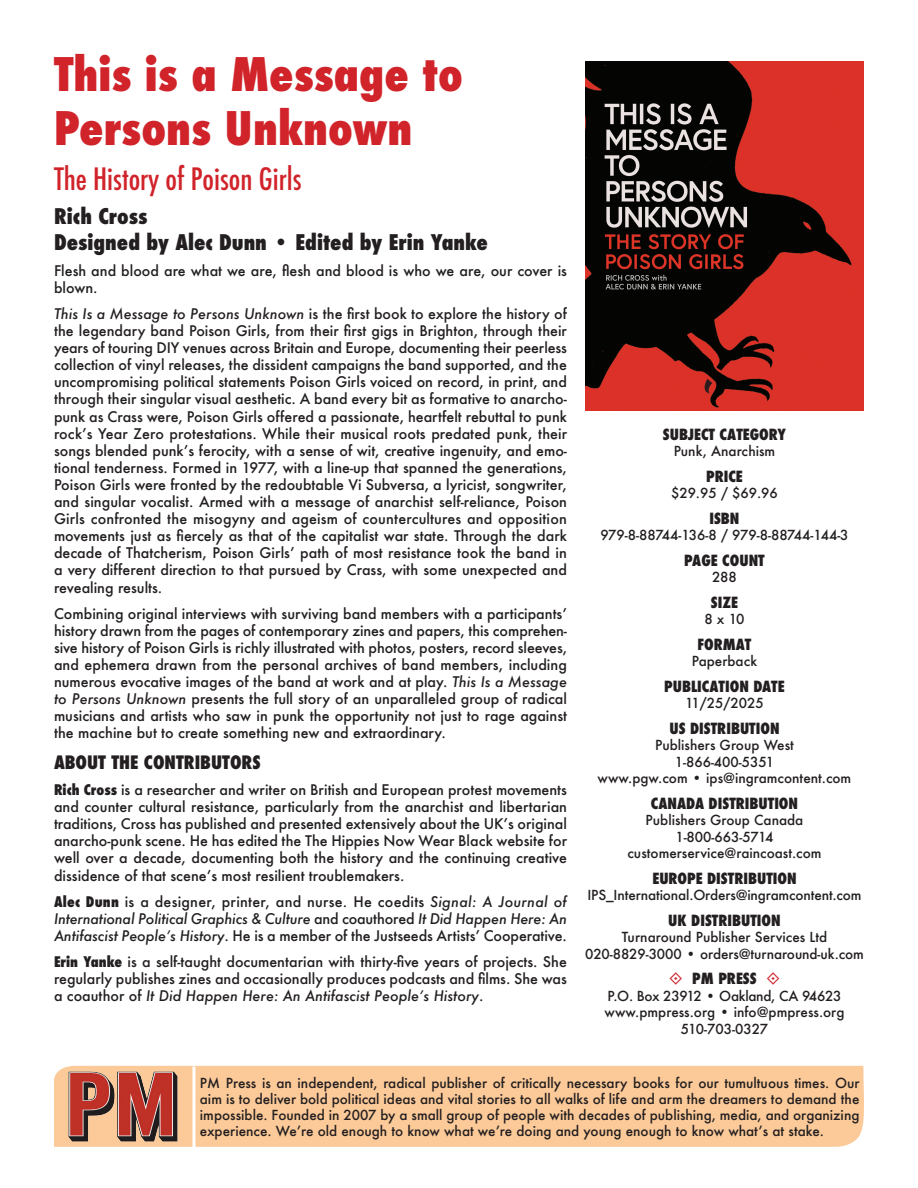
<style>
.page{position:relative;width:918px;height:1188px;background:#fff}
.page>*{position:absolute;margin:0;border:0;box-sizing:border-box;transform-origin:0 0}
.t1{font:800 condensed 45px/54px "Futura";color:#d1232a}
.t2{font:500 condensed 30px "Futura";color:#d1232a}
.t3{font:800 condensed 21px/25.2px "Futura";color:#231f20}
.t4{font:800 condensed 18px "Futura";color:#231f20}
.t5{font:800 condensed 15px "Futura";color:#231f20}
.t6{font:500 14.25px/17.1px "Futura";color:#231f20;text-align:justify}
.t7{font:italic 500 14.25px/17.1px "Futura";letter-spacing:-.01em;color:#231f20;text-align:justify}
.t8{font:500 13.5px/16.5px "Futura";color:#231f20;text-align:center}
.s1{font-style:italic}
.s2{font-weight:800;font-stretch:condensed}
.s3{font-weight:800;font-style:normal;font-stretch:condensed}
.s4{font-style:normal}
</style>
<div class="page">
<div style="left:54px;top:1065px;width:810px;height:82px;background:#fcca98"></div>
<hr style="left:192px;top:1066px;width:3px;height:82px;background:#fff">
<img style="left:57px;top:1066px;width:133px;height:81px">
<img style="left:585px;top:62px;width:279px;height:349px">
<h1 class="t1" style="left:54px;top:48px;width:411px">This is a Message to<br>Persons Unknown</h1>
<h2 class="t2" style="left:54px;top:160px;width:249px">The History of Poison Girls</h2>
<h3 class="t3" style="left:54px;top:204px;width:436px">Rich Cross<br>Designed by Alec Dunn • Edited by Erin Yanke</h3>
<p class="t6" style="left:54px;top:262px;width:515px">Flesh and blood are what we are, flesh and blood is who we are, our cover is blown.</p>
<p class="t6" style="left:54px;top:305px;width:515px"><span class="s1">This Is a Message to Persons Unknown</span> is the first book to explore the history of the legendary band Poison Girls, from their first gigs in Brighton, through their years of touring DIY venues across Britain and Europe, documenting their peerless collection of vinyl releases, the dissident campaigns the band supported, and the uncompromising political statements Poison Girls voiced on record, in print, and through their singular visual aesthetic. A band every bit as formative to anarcho&shy;punk as Crass were, Poison Girls offered a passionate, heartfelt rebuttal to punk rock’s Year Zero protestations. While their musical roots predated punk, their songs blended punk’s ferocity, with a sense of wit, creative ingenuity, and emo&shy;tional tenderness. Formed in 1977, with a line-up that spanned the generations, Poison Girls were fronted by the redoubtable Vi Subversa, a lyricist, songwriter, and singular vocalist. Armed with a message of anarchist self-reliance, Poison Girls confronted the misogyny and ageism of countercultures and opposition movements just as fiercely as that of the capitalist war state. Through the dark decade of Thatcherism, Poison Girls’ path of most resistance took the band in a very different direction to that pursued by Crass, with some unexpected and revealing results.</p>
<p class="t6" style="left:54px;top:605px;width:515px">Combining original interviews with surviving band members with a participants’ history drawn from the pages of contemporary zines and papers, this comprehen&shy;sive history of Poison Girls is richly illustrated with photos, posters, record sleeves, and ephemera drawn from the personal archives of band members, including numerous evocative images of the band at work and at play. <span class="s1">This Is a Message to Persons Unknown</span> presents the full story of an unparalleled group of radical musicians and artists who saw in punk the opportunity not just to rage against the machine but to create something new and extraordinary.</p>
<p class="t4" style="left:54px;top:750px;width:208px">ABOUT THE CONTRIBUTORS</p>
<p class="t6" style="left:54px;top:781px;width:515px"><span class="s2">Rich Cross</span> is a researcher and writer on British and European protest movements and counter cultural resistance, particularly from the anarchist and libertarian traditions, Cross has published and presented extensively about the UK’s original anarcho-punk scene. He has edited the The Hippies Now Wear Black website for well over a decade, documenting both the history and the continuing creative dissidence of that scene’s most resilient troublemakers.</p>
<p class="t7" style="left:54px;top:893px;width:515px"><span class="s3">Alec Dunn</span> <span class="s4">is a designer, printer, and nurse. He coedits</span> Signal: A Journal of International Political Graphics &amp; Culture <span class="s4">and coauthored</span> It Did Happen Here: An Antifascist People’s History<span class="s4">. He is a member of the Justseeds Artists’ Cooperative.</span></p>
<p class="t6" style="left:54px;top:953px;width:514px"><span class="s2">Erin Yanke</span> is a self-taught documentarian with thirty-five years of projects. She regularly publishes zines and occasionally produces podcasts and films. She was a coauthor of <span class="s1">It Did Happen Here: An Antifascist People’s History</span>.</p>
<p class="t5" style="left:663px;top:424px;width:125px">SUBJECT CATEGORY</p>
<p class="t8" style="left:674px;top:443px;width:103px">Punk, Anarchism</p>
<p class="t5" style="left:706px;top:466px;width:38px">PRICE</p>
<p class="t8" style="left:671px;top:485px;width:108px">$29.95 / $69.96</p>
<p class="t5" style="left:709px;top:508px;width:32px">ISBN</p>
<p class="t8" style="left:600px;top:527px;width:250px">979-8-88744-136-8 / 979-8-88744-144-3</p>
<p class="t5" style="left:684px;top:550px;width:82px">PAGE COUNT</p>
<p class="t8" style="left:712px;top:569px;width:26px">288</p>
<p class="t5" style="left:711px;top:592px;width:29px">SIZE</p>
<p class="t8" style="left:704px;top:611px;width:42px">8 x 10</p>
<p class="t5" style="left:698px;top:634px;width:55px">FORMAT</p>
<p class="t8" style="left:692px;top:653px;width:67px">Paperback</p>
<p class="t5" style="left:664px;top:676px;width:122px">PUBLICATION DATE</p>
<p class="t8" style="left:685px;top:695px;width:80px">11/25/2025</p>
<p class="t5" style="left:669px;top:718px;width:112px">US DISTRIBUTION</p>
<p class="t8" style="left:598px;top:737px;width:255px">Publishers Group West<br>1-866-400-5351<br>www.pgw.com • ips@ingramcontent.com</p>
<p class="t5" style="left:651px;top:793px;width:149px">CANADA DISTRIBUTION</p>
<p class="t8" style="left:628px;top:812px;width:195px">Publishers Group Canada<br>1-800-663-5714 customerservice@raincoast.com</p>
<p class="t5" style="left:652px;top:868px;width:146px">EUROPE DISTRIBUTION</p>
<p class="t8" style="left:587px;top:887px;width:276px">IPS_International.Orders@ingramcontent.com</p>
<p class="t5" style="left:668px;top:910px;width:114px">UK DISTRIBUTION</p>
<p class="t8" style="left:585px;top:929px;width:280px">Turnaround Publisher Services Ltd<br>020-8829-3000 • orders@turnaround-uk.com</p>
<p class="t5" style="left:692px;top:969px;width:66px">PM PRESS</p>
<p class="t8" style="left:605px;top:987px;width:241px">P.O. Box 23912 • Oakland, CA 94623 www.pmpress.org • info@pmpress.org<br>510-703-0327</p>
<p class="t8" style="left:200px;top:1074px;width:661px;text-align:justify">PM Press is an independent, radical publisher of critically necessary books for our tumultuous times. Our aim is to deliver bold political ideas and vital stories to all walks of life and arm the dreamers to demand the impossible. Founded in 2007 by a small group of people with decades of publishing, media, and organizing experience. We’re old enough to know what we’re doing and young enough to know what’s at stake.</p>
</div>
